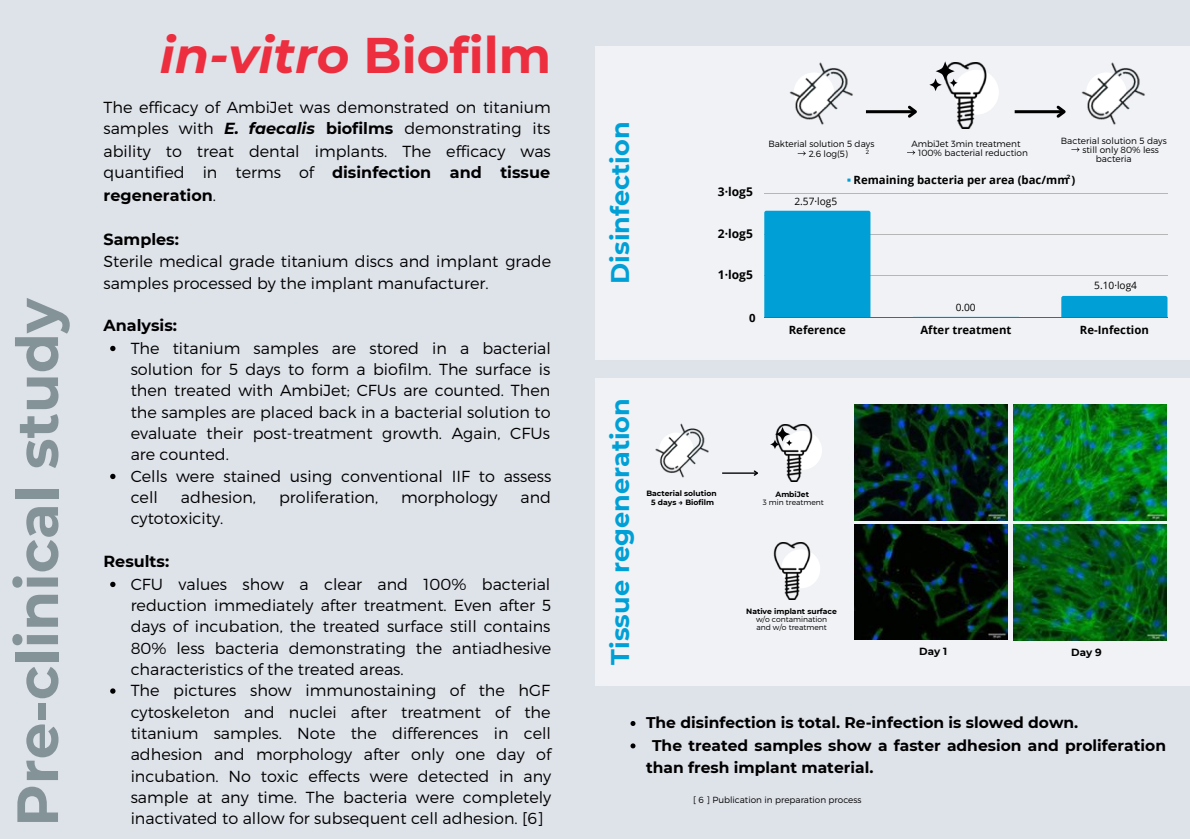
<style>
.page{position:relative;width:1190px;height:839px;background:#fff}
.page>*{position:absolute;margin:0;border:0;box-sizing:border-box;transform-origin:0 0}
.t1{font:700 58px "Montserrat";color:#849398}
.t2{font:italic 700 50px "Montserrat";color:#ec2e3e}
.t3{font:700 25.6px "Montserrat";color:#00a0d7}
.t4{font:300 16px/21.4px "Montserrat";color:#000}
.t5{font:700 16px "Montserrat";color:#000}
.t6{font:700 15.4px "Montserrat";color:#000}
.t7{font:700 12px "Open Sans";color:#000}
.t8{font:700 11.4px "Open Sans";color:#000}
.t9{font:700 10.4px "Montserrat";color:#000}
.t10{font:10.2px "Open Sans";color:#000}
.t11{font:300 9px/9.4px "Montserrat";color:#000}
.t12{font:300 8.8px "Montserrat";color:#000}
.t13{font:700 7.6px/8.2px "Montserrat";color:#000;text-align:center}
.t14{font:300 7.6px/8.2px "Montserrat";color:#000}
.t15{font:700 6px "Montserrat";color:#000}
.t16{font:300 6px "Montserrat";color:#000}
.s1{font-style:normal}
.s2{font-weight:700;font-style:italic}
.s3{font-weight:700}
</style>
<div class="page">
<div style="left:0;top:0;width:1190px;height:838px;background:#dee2e9"></div>
<svg style="left:110px;top:346px;width:6px;height:5px"></svg>
<svg style="left:110px;top:474px;width:6px;height:5px"></svg>
<svg style="left:110px;top:581px;width:6px;height:6px"></svg>
<svg style="left:110px;top:688px;width:6px;height:5px"></svg>
<div style="left:595px;top:46px;width:595px;height:313px;background:#f0f2f5"></div>
<img style="left:789px;top:62px;width:64px;height:63px">
<img style="left:949px;top:62px;width:50px;height:66px">
<svg style="left:929px;top:61px;width:29px;height:30px"></svg>
<img style="left:1081px;top:62px;width:64px;height:63px">
<hr style="left:1015px;top:110px;width:49px;height:3px;background:#000">
<svg style="left:1054px;top:105px;width:12px;height:13px"></svg>
<svg style="left:847px;top:178px;width:3px;height:4px"></svg>
<hr style="left:764px;top:193px;width:403px;height:1px;background:#000">
<hr style="left:764px;top:234px;width:403px;height:1px;background:#000">
<hr style="left:764px;top:276px;width:403px;height:1px;background:#000">
<hr style="left:764px;top:317px;width:403px;height:1px;background:#000">
<div style="left:764px;top:211px;width:106px;height:106px;background:#00a0d7"></div>
<svg style="left:913px;top:317px;width:106px;height:1px"></svg>
<div style="left:1061px;top:296px;width:106px;height:21px;background:#00a0d7"></div>
<div style="left:595px;top:378px;width:595px;height:307px;background:#f0f2f5"></div>
<img style="left:655px;top:423px;width:54px;height:55px">
<img style="left:779px;top:424px;width:43px;height:57px">
<svg style="left:770px;top:426px;width:22px;height:23px"></svg>
<img style="left:854px;top:524px;width:153px;height:115px">
<img style="left:1014px;top:525px;width:153px;height:115px">
<img style="left:854px;top:405px;width:153px;height:115px">
<img style="left:1014px;top:405px;width:153px;height:115px">
<hr style="left:722px;top:472px;width:35px;height:2px;background:#000">
<svg style="left:752px;top:470px;width:6px;height:6px"></svg>
<img style="left:773px;top:543px;width:47px;height:56px">
<svg style="left:798px;top:151px;width:8px;height:4px"></svg>
<svg style="left:907px;top:150px;width:8px;height:5px"></svg>
<svg style="left:1071px;top:147px;width:9px;height:5px"></svg>
<svg style="left:630px;top:721px;width:5px;height:5px"></svg>
<svg style="left:630px;top:743px;width:5px;height:5px"></svg>
<hr style="left:866px;top:110px;width:49px;height:3px;background:#000">
<svg style="left:905px;top:105px;width:12px;height:13px"></svg>
<h1 class="t1" style="left:2px;top:826px;width:531px;rotate:-90deg">Pre-clinical study</h1>
<h2 class="t2" style="left:160px;top:25px;width:393px">in-vitro <span class="s1">Biofilm</span></h2>
<p class="t4" style="left:104px;top:95px;width:449px;line-height:22px;text-align:justify">The efficacy of AmbiJet was demonstrated on titanium samples with <span class="s2">E. faecalis</span> <span class="s3">biofilms</span> demonstrating its ability to treat dental implants. The efficacy was quantified in terms of <span class="s3">disinfection and tissue regeneration</span>.</p>
<p class="t5" style="left:104px;top:229px;width:77px">Samples:</p>
<p class="t4" style="left:104px;top:250px;width:449px">Sterile medical grade titanium discs and implant grade samples processed by the implant manufacturer.</p>
<p class="t5" style="left:104px;top:315px;width:75px">Analysis:</p>
<p class="t4" style="left:131px;top:336px;width:422px">The titanium samples are stored in a bacterial solution for 5 days to form a biofilm. The surface is then treated with AmbiJet; CFUs are counted. Then the samples are placed back in a bacterial solution to evaluate their post-treatment growth. Again, CFUs are counted.<br>Cells were stained using conventional IIF to assess cell</p>
<p class="t4" style="left:181px;top:486px;width:77px">adhesion,</p>
<p class="t4" style="left:279px;top:486px;width:101px">proliferation,</p>
<p class="t4" style="left:401px;top:486px;width:98px">morphology</p>
<p class="t4" style="left:521px;top:486px;width:32px">and</p>
<p class="t4" style="left:131px;top:507px;width:94px">cytotoxicity.</p>
<p class="t5" style="left:104px;top:551px;width:67px">Results:</p>
<p class="t4" style="left:131px;top:572px;width:422px">CFU values show a clear and 100% bacterial reduction immediately after treatment. Even after 5 days of incubation, the treated surface still contains 80% less bacteria demonstrating the antiadhesive characteristics of the treated areas.<br>The pictures show immunostaining of the hGF cytoskeleton and nuclei after treatment of the titanium samples. Note the differences in cell adhesion and morphology after only one day of incubation. No toxic effects were detected in any sample at any time. The bacteria were completely inactivated to allow for subsequent cell adhesion. [6]</p>
<h3 class="t3" style="left:604px;top:284px;width:163px;rotate:-90deg">Disinfection</h3>
<p class="t7" style="left:718px;top:183px;width:36px">3·log5</p>
<p class="t8" style="left:701px;top:185px;width:56px">30000000</p>
<p class="t8" style="left:701px;top:226px;width:56px">20000000</p>
<p class="t8" style="left:701px;top:268px;width:56px">10000000</p>
<p class="t8" style="left:749px;top:309px;width:8px">0</p>
<p class="t7" style="left:718px;top:225px;width:36px">2·log5</p>
<p class="t7" style="left:718px;top:266px;width:36px">1·log5</p>
<p class="t11" style="left:809px;top:139px;width:67px;text-indent:-40px">Bakterial solution 5 days<br>2.6 log(5)</p>
<p class="t11" style="left:918px;top:138px;width:111px;text-indent:-7px">AmbiJet 3min treatment<br>100% bacterial reduction</p>
<p class="t11" style="left:1061px;top:135px;width:107px">Bacterial solution 5 days</p>
<p class="t11" style="left:1082px;top:145px;width:78px">still only 80% less</p>
<p class="t11" style="left:1096px;top:154px;width:37px">bacteria</p>
<p class="t16" style="left:866px;top:148px;width:5px">2</p>
<p class="t10" style="left:794px;top:194px;width:44px">2.57·log5</p>
<p class="t15" style="left:1067px;top:174px;width:5px">2</p>
<p class="t8" style="left:854px;top:172px;width:223px">Remaining bacteria per area (bac/mm )</p>
<p class="t10" style="left:956px;top:300px;width:22px">0.00</p>
<p class="t10" style="left:1094px;top:278px;width:44px">5.10·log4</p>
<p class="t8" style="left:789px;top:322px;width:59px">Reference</p>
<p class="t8" style="left:920px;top:322px;width:92px">After treatment</p>
<p class="t8" style="left:1080px;top:322px;width:70px">Re-Infection</p>
<h3 class="t3" style="left:604px;top:664px;width:268px;rotate:-90deg">Tissue regeneration</h3>
<p class="t13" style="left:646px;top:489px;width:72px">Bacterial solution<br>5 days → Biofilm</p>
<p class="t13" style="left:775px;top:490px;width:35px">AmbiJet</p>
<p class="t14" style="left:763px;top:498px;width:63px">3 min treatment</p>
<p class="t13" style="left:746px;top:607px;width:92px">Native implant surface</p>
<p class="t14" style="left:756px;top:615px;width:73px">w/o contamination and w/o treatment</p>
<p class="t9" style="left:919px;top:645px;width:30px">Day 1</p>
<p class="t9" style="left:1071px;top:646px;width:32px">Day 9</p>
<p class="t6" style="left:646px;top:713px;width:434px">The disinfection is total. Re-infection is slowed down.</p>
<p class="t6" style="left:652px;top:736px;width:515px">The treated samples show a faster adhesion and proliferation</p>
<p class="t6" style="left:646px;top:758px;width:229px">than fresh implant material.</p>
<p class="t12" style="left:693px;top:794px;width:170px">[ 6 ] Publication in preparation process</p>
</div>
